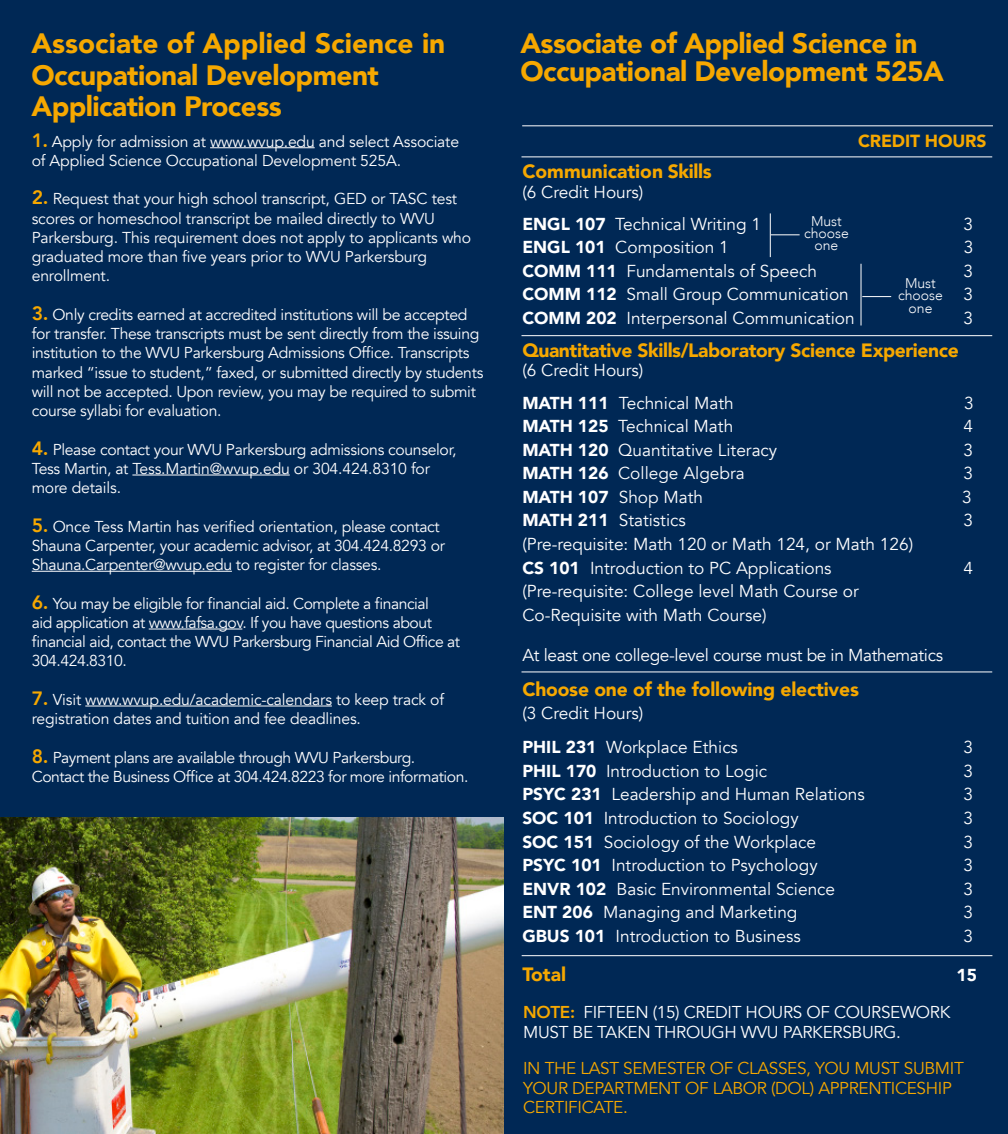
<style>
.page{position:relative;width:1008px;height:1134px;background:#002855}
.page>*{position:absolute;margin:0;border:0;box-sizing:border-box;transform-origin:0 0}
.t1{font:900 28px/31.5px "Avenir";letter-spacing:-.02em;color:#f6a800}
.t2{font:900 19.25px "Avenir";letter-spacing:-.02em;color:#f6a800}
.t3{font:900 19.25px "Avenir";color:#f6a800}
.t4{font:900 17.5px "Avenir";letter-spacing:-.01em;color:#f6a800}
.t5{font:17.32px/32.2px "Avenir";color:#fff}
.t6{font:17.32px "Avenir";letter-spacing:-.02em;color:#fff}
.t7{font:900 17.32px "Avenir";color:#fff}
.t8{font:17.15px/19.2px "Avenir";letter-spacing:-.02em;color:#f6a800}
.t9{font:17.15px/19.2px "Avenir";letter-spacing:-.02em;color:#fff}
.t10{font:15.75px/19.2px "Avenir";letter-spacing:-.02em;color:#fff}
.t11{font:300 14px/12.2px "Avenir";color:#fff;text-align:center}
.s1{font-weight:800;font-size:19.25px;color:#f6a800}
.s2{font-weight:900}
.s3{font-weight:800;color:#f6a800}
</style>
<div class="page">
<hr style="left:210px;top:147px;width:105px;height:1px;background:#fff">
<hr style="left:132px;top:475px;width:158px;height:1px;background:#fff">
<hr style="left:32px;top:571px;width:200px;height:1px;background:#fff">
<hr style="left:149px;top:629px;width:93px;height:1px;background:#fff">
<hr style="left:85px;top:706px;width:247px;height:1px;background:#fff">
<hr style="left:522px;top:156px;width:470px;height:1px;background:#fff">
<hr style="left:522px;top:335px;width:470px;height:1px;background:#fff">
<hr style="left:522px;top:672px;width:470px;height:1px;background:#fff">
<hr style="left:861px;top:264px;width:1px;height:62px;background:#fff">
<svg style="left:862px;top:296px;width:29px;height:1px"></svg>
<svg style="left:771px;top:234px;width:29px;height:1px"></svg>
<hr style="left:770px;top:213px;width:1px;height:44px;background:#fff">
<hr style="left:522px;top:125px;width:471px;height:1px;background:#fff">
<hr style="left:522px;top:955px;width:470px;height:1px;background:#fff">
<img style="left:0;top:818px;width:504px;height:316px">
<h1 class="t1" style="left:32px;top:27px;width:415px">Associate of Applied Science in<br>Occupational Development<br>Application Process</h1>
<p class="t10" style="left:32px;top:132px;width:429px"><span class="s1">1.</span> Apply for admission at www.wvup.edu and select Associate of Applied Science Occupational Development 525A.</p>
<p class="t10" style="left:32px;top:190px;width:441px"><span class="s1">2.</span> Request that your high school transcript, GED or TASC test scores or homeschool transcript be mailed directly to WVU Parkersburg. This requirement does not apply to applicants who graduated more than five years prior to WVU Parkersburg enrollment.</p>
<p class="t10" style="left:32px;top:305px;width:453px"><span class="s1">3.</span> Only credits earned at accredited institutions will be accepted for transfer. These transcripts must be sent directly from the issuing institution to the WVU Parkersburg Admissions Office. Transcripts marked “issue to student,” faxed, or submitted directly by students will not be accepted. Upon review, you may be required to submit course syllabi for evaluation.</p>
<p class="t10" style="left:32px;top:440px;width:426px"><span class="s1">4.</span> Please contact your WVU Parkersburg admissions counselor,<br>Tess Martin, at Tess.Martin@wvup.edu or 304.424.8310 for more details.</p>
<p class="t10" style="left:32px;top:517px;width:415px"><span class="s1">5.</span> Once Tess Martin has verified orientation, please contact<br>Shauna Carpenter, your academic advisor, at 304.424.8293 or<br>Shauna.Carpenter@wvup.edu to register for classes.</p>
<p class="t10" style="left:32px;top:594px;width:430px"><span class="s1">6.</span> You may be eligible for financial aid. Complete a financial<br>aid application at www.fafsa.gov. If you have questions about financial aid, contact the WVU Parkersburg Financial Aid Office at 304.424.8310.</p>
<p class="t10" style="left:32px;top:690px;width:414px"><span class="s1">7.</span> Visit www.wvup.edu/academic-calendars to keep track of registration dates and tuition and fee deadlines.</p>
<p class="t10" style="left:32px;top:748px;width:438px"><span class="s1">8.</span> Payment plans are available through WVU Parkersburg.<br>Contact the Business Office at 304.424.8223 for more information.</p>
<h1 class="t1" style="left:520px;top:29px;width:425px;line-height:28px">Associate of Applied Science in<br>Occupational Development 525A</h1>
<p class="t4" style="left:858px;top:126px;width:130px">CREDIT HOURS</p>
<p class="t3" style="left:522px;top:155px;width:191px">Communication Skills</p>
<p class="t5" style="left:522px;top:176px;width:240px">(6 Credit Hours)<br><span class="s2">ENGL 107</span> Technical Writing 1</p>
<p class="t11" style="left:804px;top:215px;width:46px">Must choose one</p>
<p class="t5" style="left:963px;top:208px;width:11px">3</p>
<p class="t5" style="left:522px;top:232px;width:208px"><span class="s2">ENGL 101</span> Composition 1</p>
<p class="t5" style="left:964px;top:232px;width:11px">3</p>
<p class="t5" style="left:522px;top:255px;width:296px"><span class="s2">COMM 111</span> Fundamentals of Speech</p>
<p class="t5" style="left:963px;top:255px;width:11px">3</p>
<p class="t5" style="left:522px;top:279px;width:328px"><span class="s2">COMM 112</span> Small Group Communication</p>
<p class="t5" style="left:963px;top:279px;width:11px">3</p>
<p class="t5" style="left:522px;top:302px;width:334px"><span class="s2">COMM 202</span> Interpersonal Communication</p>
<p class="t5" style="left:963px;top:302px;width:11px">3</p>
<p class="t2" style="left:522px;top:334px;width:438px">Quantitative Skills/Laboratory Science Experience</p>
<p class="t5" style="left:522px;top:355px;width:213px">(6 Credit Hours)<br><span class="s2">MATH 111</span> Technical Math</p>
<p class="t11" style="left:898px;top:277px;width:46px">Must choose one</p>
<p class="t5" style="left:964px;top:387px;width:11px">3</p>
<p class="t5" style="left:522px;top:411px;width:212px"><span class="s2">MATH 125</span> Technical Math</p>
<p class="t5" style="left:963px;top:411px;width:11px">4</p>
<p class="t5" style="left:522px;top:434px;width:256px"><span class="s2">MATH 120</span> Quantitative Literacy</p>
<p class="t5" style="left:963px;top:434px;width:11px">3</p>
<p class="t5" style="left:522px;top:458px;width:224px"><span class="s2">MATH 126</span> College Algebra</p>
<p class="t5" style="left:963px;top:458px;width:11px">3</p>
<p class="t5" style="left:522px;top:481px;width:182px"><span class="s2">MATH 107</span> Shop Math</p>
<p class="t5" style="left:962px;top:481px;width:11px">3</p>
<p class="t5" style="left:522px;top:505px;width:165px"><span class="s2">MATH 211</span> Statistics</p>
<p class="t5" style="left:963px;top:505px;width:11px">3</p>
<p class="t5" style="left:522px;top:533px;width:392px;line-height:23.6px">(Pre-requisite: Math 120 or Math 124, or Math 126)<br><span class="s2">CS 101</span> Introduction to PC Applications</p>
<p class="t5" style="left:963px;top:552px;width:11px">4</p>
<p class="t5" style="left:522px;top:580px;width:338px;line-height:23.6px">(Pre-requisite: College level Math Course or<br>Co-Requisite with Math Course)</p>
<p class="t6" style="left:522px;top:645px;width:422px">At least one college-level course must be in Mathematics</p>
<p class="t2" style="left:522px;top:673px;width:338px">Choose one of the following electives</p>
<p class="t5" style="left:522px;top:697px;width:217px;line-height:33.9px">(3 Credit Hours)<br><span class="s2">PHIL 231</span> Workplace Ethics</p>
<p class="t5" style="left:963px;top:732px;width:11px">3</p>
<p class="t5" style="left:522px;top:755px;width:246px"><span class="s2">PHIL 170</span> Introduction to Logic</p>
<p class="t5" style="left:963px;top:755px;width:11px">3</p>
<p class="t5" style="left:522px;top:779px;width:344px"><span class="s2">PSYC 231</span> Leadership and Human Relations</p>
<p class="t5" style="left:963px;top:779px;width:11px">3</p>
<p class="t5" style="left:522px;top:802px;width:278px"><span class="s2">SOC 101</span> Introduction to Sociology</p>
<p class="t5" style="left:963px;top:802px;width:11px">3</p>
<p class="t5" style="left:522px;top:826px;width:295px"><span class="s2">SOC 151</span> Sociology of the Workplace</p>
<p class="t5" style="left:963px;top:826px;width:11px">3</p>
<p class="t5" style="left:522px;top:849px;width:297px"><span class="s2">PSYC 101</span> Introduction to Psychology</p>
<p class="t5" style="left:963px;top:849px;width:11px">3</p>
<p class="t5" style="left:522px;top:873px;width:314px"><span class="s2">ENVR 102</span> Basic Environmental Science</p>
<p class="t5" style="left:963px;top:873px;width:11px">3</p>
<p class="t5" style="left:522px;top:896px;width:277px"><span class="s2">ENT 206</span> Managing and Marketing</p>
<p class="t5" style="left:963px;top:896px;width:11px">3</p>
<p class="t5" style="left:522px;top:920px;width:280px"><span class="s2">GBUS 101</span> Introduction to Business</p>
<p class="t5" style="left:963px;top:920px;width:11px">3</p>
<p class="t2" style="left:522px;top:958px;width:45px">Total</p>
<p class="t7" style="left:957px;top:960px;width:22px">15</p>
<p class="t9" style="left:523px;top:1003px;width:429px"><span class="s3">NOTE:</span> FIFTEEN (15) CREDIT HOURS OF COURSEWORK<br>MUST BE TAKEN THROUGH WVU PARKERSBURG.</p>
<p class="t8" style="left:523px;top:1059px;width:442px">IN THE LAST SEMESTER OF CLASSES, YOU MUST SUBMIT<br>YOUR DEPARTMENT OF LABOR (DOL) APPRENTICESHIP<br>CERTIFICATE.</p>
</div>
